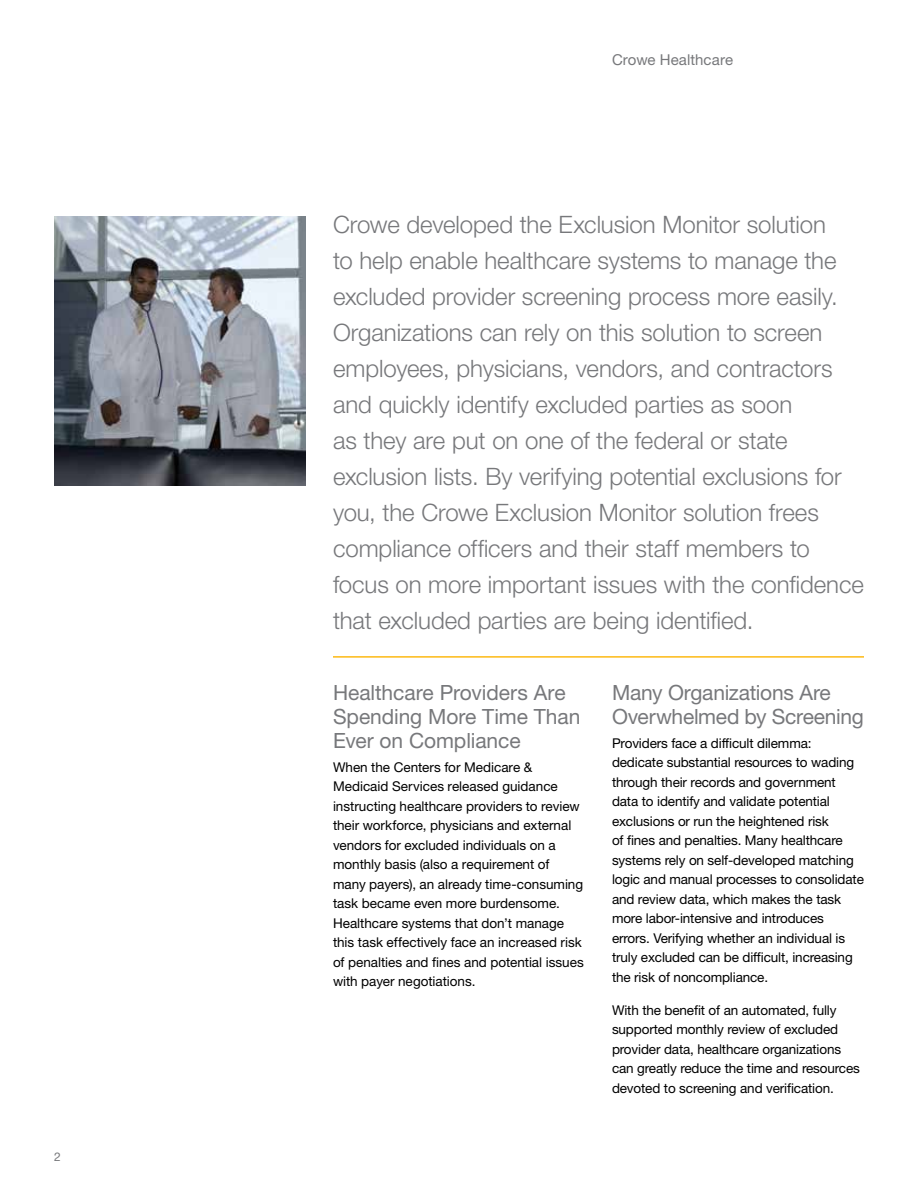
<style>
.page{position:relative;width:918px;height:1188px;background:#fff}
.page>*{position:absolute;margin:0;border:0;box-sizing:border-box;transform-origin:0 0}
.Lead-in_Subtext{font:300 24px/36px "Helvetica Neue LT Std";letter-spacing:-.005em;color:#77787b}
.Subhead_2{font:21px/24px "Helvetica Neue LT Std";letter-spacing:-.005em;color:#77787b}
.t1{font:15px "Helvetica Neue LT Std";letter-spacing:.005em;color:#77787b}
.Body_Text{font:13.5px/19.5px "Helvetica Neue LT Std";letter-spacing:-.01em;color:#000}
.t2{font:12px "Helvetica Neue LT Std";color:#77787b}
</style>
<div class="page">
<hr style="left:333px;top:656px;width:531px;height:2px;background:#fdb913">
<img style="left:54px;top:216px;width:252px;height:270px">
<p class="t2" style="left:54px;top:1150px;width:8px">2</p>
<p class="t1" style="left:612px;top:50px;width:123px">Crowe Healthcare</p>
<p class="Lead-in_Subtext" style="left:333px;top:206px;width:532px">Crowe developed the Exclusion Monitor solution<br>to help enable healthcare systems to manage the excluded provider screening process more easily.<br>Organizations can rely on this solution to screen employees, physicians, vendors, and contractors and quickly identify excluded parties as soon<br>as they are put on one of the federal or state exclusion lists. By verifying potential exclusions for you, the Crowe Exclusion Monitor solution frees compliance officers and their staff members to focus on more important issues with the confidence that excluded parties are being identified.</p>
<p class="Subhead_2" style="left:333px;top:681px;width:249px">Healthcare Providers Are<br>Spending More Time Than<br>Ever on Compliance</p>
<p class="Body_Text" style="left:333px;top:757px;width:252px">When the Centers for Medicare &amp; Medicaid Services released guidance instructing healthcare providers to review their workforce, physicians and external vendors for excluded individuals on a monthly basis (also a requirement of many payers), an already time-consuming task became even more burdensome.<br>Healthcare systems that don’t manage this task effectively face an increased risk of penalties and fines and potential issues with payer negotiations.</p>
<p class="Subhead_2" style="left:612px;top:681px;width:253px">Many Organizations Are<br>Overwhelmed by Screening</p>
<p class="Body_Text" style="left:612px;top:733px;width:253px">Providers face a difficult dilemma: dedicate substantial resources to wading through their records and government data to identify and validate potential exclusions or run the heightened risk<br>of fines and penalties. Many healthcare systems rely on self-developed matching logic and manual processes to consolidate and review data, which makes the task more labor-intensive and introduces errors. Verifying whether an individual is truly excluded can be difficult, increasing the risk of noncompliance.</p>
<p class="Body_Text" style="left:612px;top:1000px;width:249px">With the benefit of an automated, fully supported monthly review of excluded provider data, healthcare organizations can greatly reduce the time and resources devoted to screening and verification.</p>
</div>
